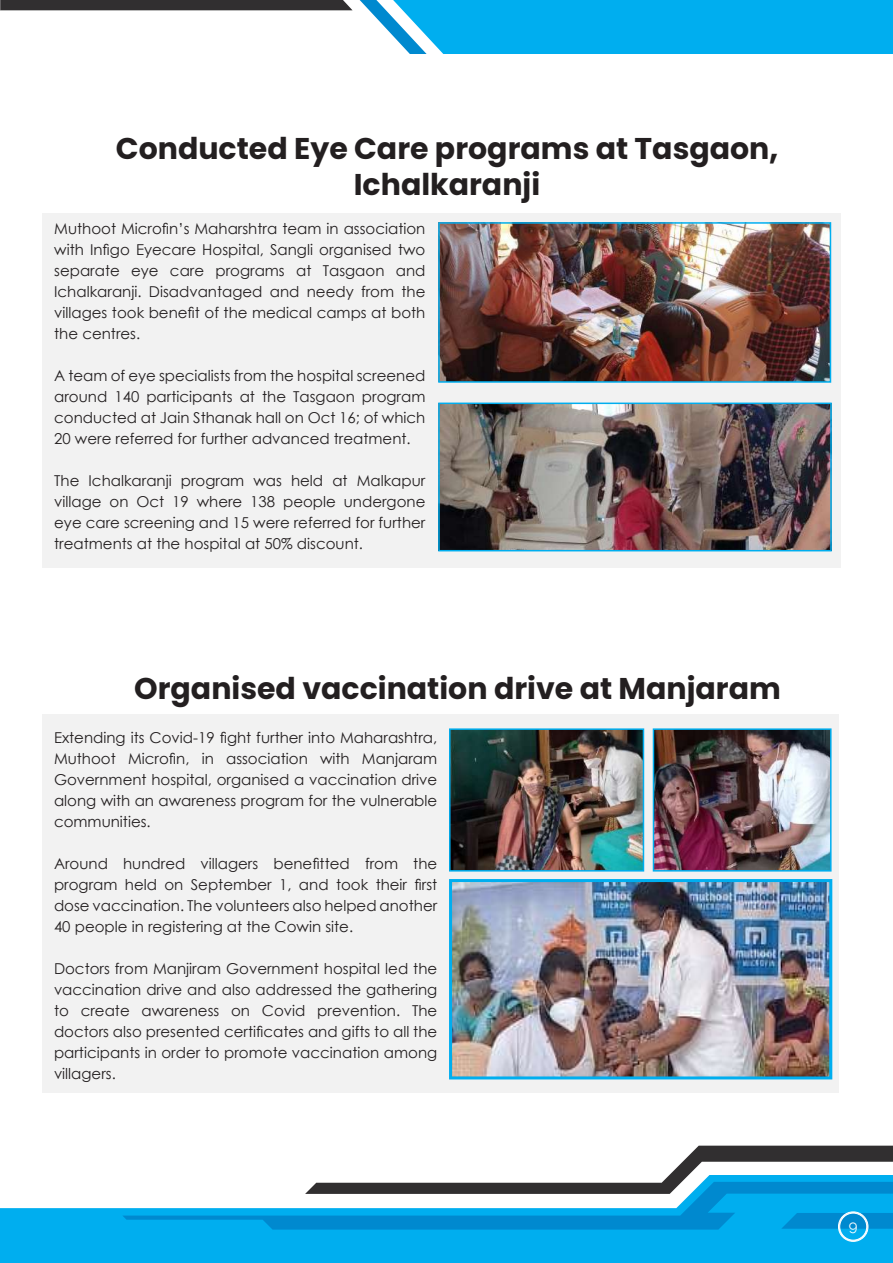
<style>
.page{position:relative;width:893px;height:1263px;background:#fff}
.page>*{position:absolute;margin:0;border:0;box-sizing:border-box;transform-origin:0 0}
.t1{font:700 30px/36px "Poppins";color:#231f20;text-align:center}
.t2{font:15px/21px "Century Gothic";color:#231f20;text-align:justify}
.t3{font:15px "Raleway";color:#fff}
</style>
<div class="page">
<div style="left:0;top:1208px;width:893px;height:55px;background:#00aeef"></div>
<svg style="left:122px;top:1146px;width:771px;height:83px"></svg>
<div style="left:838px;top:1212px;width:30px;height:29px;border:1px solid #fff;border-radius:50%"></div>
<div style="left:839px;top:1212px;width:28px;height:29px;border:1px solid #fff;border-radius:50%"></div>
<div style="left:840px;top:1213px;width:27px;height:27px;border:1px solid #fff;border-radius:50%"></div>
<svg style="left:360px;top:0;width:533px;height:54px;background:#13b3ef"></svg>
<div style="left:0;top:0;width:352px;height:10px;background:#312f30"></div>
<div style="left:42px;top:714px;width:797px;height:378px;background:#f2f2f2"></div>
<div style="left:42px;top:213px;width:799px;height:355px;background:#f2f2f2"></div>
<img style="left:441px;top:225px;width:387px;height:155px">
<div style="left:438px;top:222px;width:393px;height:161px;border:2px solid #00aeef"></div>
<img style="left:441px;top:406px;width:388px;height:142px">
<div style="left:438px;top:403px;width:394px;height:148px;border:2px solid #00aeef"></div>
<img style="left:452px;top:731px;width:189px;height:137px">
<div style="left:449px;top:728px;width:195px;height:143px;border:2px solid #00aeef"></div>
<img style="left:656px;top:731px;width:172px;height:137px">
<div style="left:653px;top:728px;width:178px;height:143px;border:2px solid #00aeef"></div>
<img style="left:453px;top:883px;width:375px;height:192px">
<div style="left:449px;top:879px;width:383px;height:200px;border:3px solid #00aeef"></div>
<h1 class="t1" style="left:116px;top:130px;width:664px">Conducted Eye Care programs at Tasgaon,<br>Ichalkaranji</h1>
<p class="t2" style="left:54px;top:218px;width:373px">Muthoot Microfin’s Maharshtra team in association with Infigo Eyecare Hospital, Sangli organised two separate eye care programs at Tasgaon and Ichalkaranji. Disadvantaged and needy from the villages took benefit of the medical camps at both the centres.</p>
<p class="t2" style="left:54px;top:365px;width:373px">A team of eye specialists from the hospital screened around 140 participants at the Tasgaon program conducted at Jain Sthanak hall on Oct 16; of which 20 were referred for further advanced treatment.</p>
<p class="t2" style="left:54px;top:470px;width:373px">The Ichalkaranji program was held at Malkapur village on Oct 19 where 138 people undergone eye care screening and 15 were referred for further treatments at the hospital at 50% discount.</p>
<h1 class="t1" style="left:134px;top:670px;width:648px">Organised vaccination drive at Manjaram</h1>
<p class="t2" style="left:54px;top:727px;width:385px">Extending its Covid-19 fight further into Maharashtra, Muthoot Microfin, in association with Manjaram Government hospital, organised a vaccination drive along with an awareness program for the vulnerable communities.</p>
<p class="t2" style="left:54px;top:853px;width:385px">Around hundred villagers benefitted from the program held on September 1, and took their first dose vaccination. The volunteers also helped another 40 people in registering at the Cowin site.</p>
<p class="t2" style="left:54px;top:958px;width:385px">Doctors from Manjiram Government hospital led the vaccination drive and also addressed the gathering to create awareness on Covid prevention. The doctors also presented certificates and gifts to all the participants in order to promote vaccination among villagers.</p>
<p class="t3" style="left:849px;top:1217px;width:10px">9</p>
</div>
